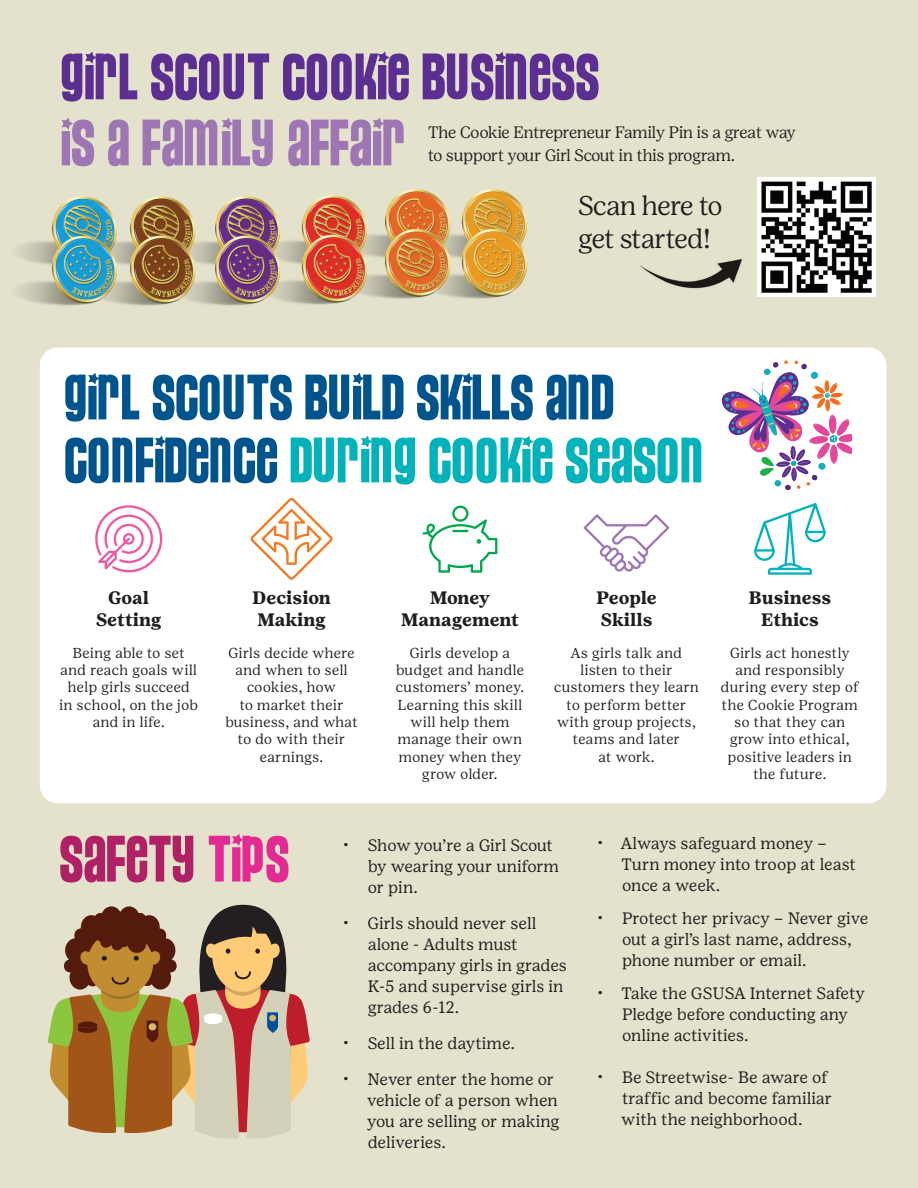
<style>
.page{position:relative;width:918px;height:1188px;background:#e4e1cc}
.page>*{position:absolute;margin:0;border:0;box-sizing:border-box;transform-origin:0 0}
.t1{font:69px "Pussycat Snickers";letter-spacing:-.01em;color:#5b2e91}
.t2{font:69px "Pussycat Snickers";letter-spacing:-.01em;color:#9e76b3}
.t3{font:69px "Pussycat Snickers";letter-spacing:-.01em;color:#af2064}
.t4{font:67.5px/63px "Pussycat Snickers";letter-spacing:-.01em;color:#00548e}
.t5{font:300 27px/33px "Girl Scout Display";letter-spacing:-.01em;color:#211d1e}
.t6{font:700 18px/21.6px "Girl Scout Text";color:#211d1e;text-align:center}
.t7{font:16.5px/21px "Girl Scout Text";letter-spacing:-.005em;color:#231f20}
.t8{font:300 16.5px/22.8px "Girl Scout Display";color:#211d1e}
.t9{font:300 14.4px/17.2px "Girl Scout Display";letter-spacing:.04em;color:#211d1e;text-align:center}
.s1{color:#00b2b9}
.s2{color:#e32a93}
</style>
<div class="page">
<div style="left:40px;top:348px;width:846px;height:455px;background:#fff;border-radius:18px"></div>
<svg style="left:584px;top:514px;width:85px;height:58px"></svg>
<svg style="left:95px;top:505px;width:67px;height:68px"></svg>
<svg style="left:251px;top:498px;width:82px;height:82px"></svg>
<svg style="left:423px;top:506px;width:74px;height:67px"></svg>
<svg style="left:754px;top:503px;width:72px;height:72px"></svg>
<img style="left:52px;top:196px;width:32px;height:38px">
<img style="left:461px;top:189px;width:67px;height:38px">
<img style="left:454px;top:227px;width:74px;height:72px">
<img style="left:385px;top:189px;width:66px;height:38px">
<img style="left:370px;top:227px;width:84px;height:72px">
<img style="left:301px;top:195px;width:67px;height:38px">
<img style="left:284px;top:233px;width:86px;height:72px">
<img style="left:215px;top:196px;width:66px;height:38px">
<img style="left:199px;top:234px;width:85px;height:72px">
<img style="left:84px;top:196px;width:112px;height:38px">
<img style="left:117px;top:234px;width:82px;height:72px">
<img style="left:18px;top:234px;width:99px;height:72px">
<svg style="left:47px;top:905px;width:263px;height:233px"></svg>
<div style="left:149px;top:1023px;width:7px;height:8px;background:#d4ba6a;border-radius:50%"></div>
<img style="left:640px;top:259px;width:102px;height:30px">
<img style="left:721px;top:360px;width:131px;height:131px">
<img style="left:757px;top:178px;width:119px;height:119px">
<h1 class="t1" style="left:59px;top:39px;width:541px">GIRL SCOUT COOKIE BUSINESS</h1>
<h1 class="t2" style="left:59px;top:105px;width:348px">IS A FAMILY AFFAIR</h1>
<h3 class="t5" style="left:578px;top:189px;width:145px">Scan here to get started!</h3>
<p class="t8" style="left:428px;top:121px;width:369px">The Cookie Entrepreneur Family Pin is a great way to support your Girl Scout in this program.</p>
<h2 class="t4" style="left:63px;top:368px;width:642px">GIRL SCOUTS BUILD SKILLS AND<br>CONFIDENCE <span class="s1">DURING COOKIE SEASON</span></h2>
<p class="t6" style="left:252px;top:587px;width:80px;text-align:left">Decision<br>Making</p>
<p class="t6" style="left:401px;top:587px;width:120px">Money<br>Management</p>
<p class="t6" style="left:596px;top:587px;width:62px;text-align:left">People<br>Skills</p>
<p class="t6" style="left:749px;top:587px;width:84px">Business<br>Ethics</p>
<p class="t6" style="left:96px;top:587px;width:67px">Goal<br>Setting</p>
<p class="t9" style="left:60px;top:644px;width:140px">Being able to set and reach goals will help girls succeed in school, on the job and in life.</p>
<p class="t9" style="left:225px;top:644px;width:134px">Girls decide where and when to sell cookies, how<br>to market their business, and what to do with their earnings.</p>
<p class="t9" style="left:396px;top:644px;width:130px">Girls develop a budget and handle customers’ money.<br>Learning this skill will help them manage their own money when they grow older.</p>
<p class="t9" style="left:554px;top:644px;width:146px">As girls talk and listen to their customers they learn to perform better with group projects, teams and later<br>at work.</p>
<p class="t9" style="left:721px;top:644px;width:139px">Girls act honestly and responsibly during every step of the Cookie Program so that they can grow into ethical, positive leaders in the future.</p>
<h1 class="t3" style="left:58px;top:821px;width:232px">SAFETY <span class="s2">TIPS</span></h1>
<p class="t7" style="left:368px;top:835px;width:193px;text-indent:-25px">• Show you’re a Girl Scout by wearing your uniform or pin.</p>
<p class="t7" style="left:368px;top:913px;width:201px;text-indent:-25px">• Girls should never sell alone - Adults must accompany girls in grades<br>K-5 and supervise girls in grades 6-12.</p>
<p class="t7" style="left:343px;top:1033px;width:174px">• Sell in the daytime.</p>
<p class="t7" style="left:367px;top:1069px;width:194px;text-indent:-24px">• Never enter the home or vehicle of a person when you are selling or making deliveries.</p>
<p class="t7" style="left:622px;top:832px;width:236px;text-indent:-24px">• Always safeguard money –<br>Turn money into troop at least once a week.</p>
<p class="t7" style="left:622px;top:907px;width:248px;text-indent:-25px">• Protect her privacy – Never give out a girl’s last name, address, phone number or email.</p>
<p class="t7" style="left:622px;top:982px;width:245px;text-indent:-25px">• Take the GSUSA Internet Safety<br>Pledge before conducting any online activities.</p>
<p class="t7" style="left:621px;top:1066px;width:213px;text-indent:-24px">• Be Streetwise- Be aware of traffic and become familiar with the neighborhood.</p>
</div>
